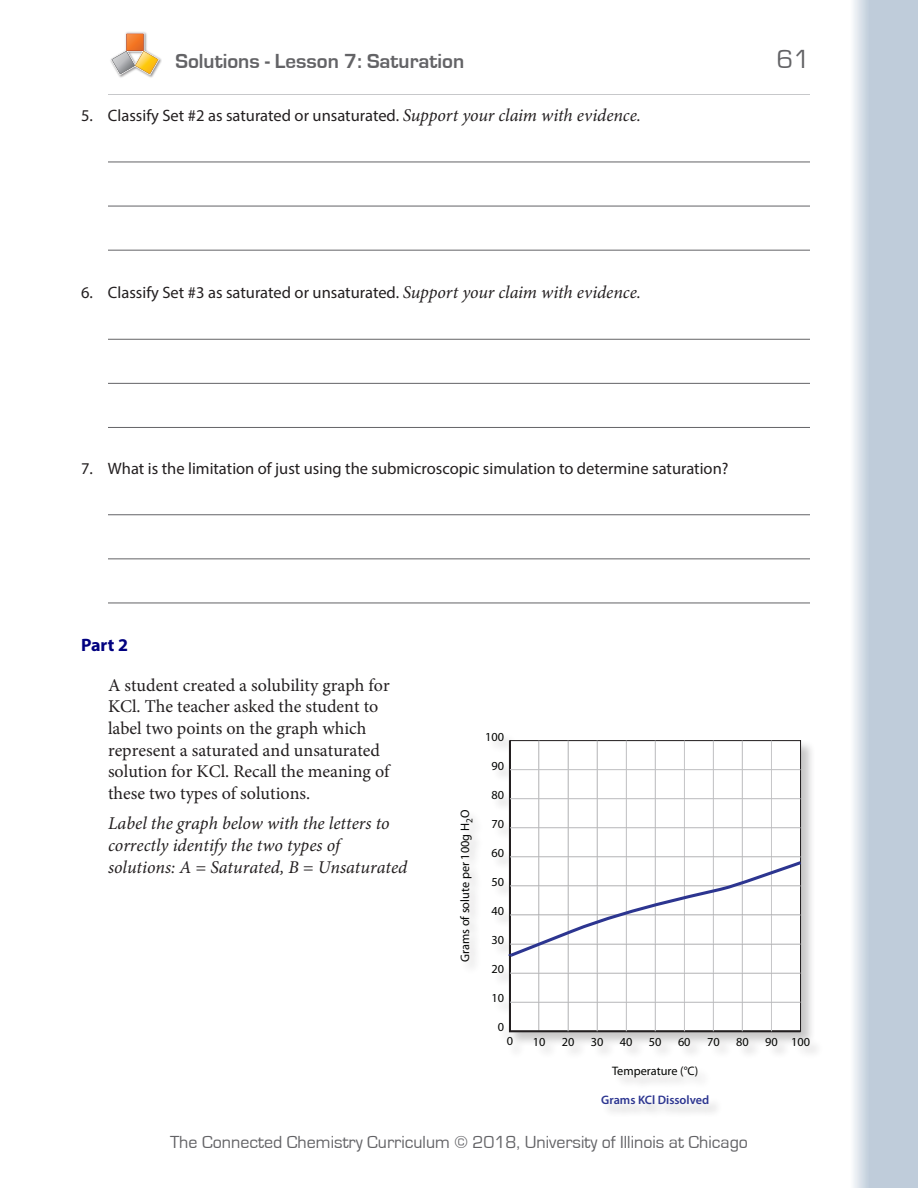
<style>
.page{position:relative;width:918px;height:1188px;background:#fff}
.page>*{position:absolute;margin:0;border:0;box-sizing:border-box;transform-origin:0 0}
.t1{font:27px "Eurostile";color:#636366}
.t2{font:700 21px "Eurostile";color:#636366}
.t3{font:18px/21.6px "Minion Pro";color:#231f20}
.t4{font:italic 18px/21.6px "Minion Pro";color:#231f20}
.t5{font:18px "Eurostile";color:#636366}
.t6{font:700 18px "Myriad Pro";color:#000080}
.t7{font:16.5px "Myriad Pro";color:#231f20}
.t8{font:12.3px "Myriad Pro";color:#040503}
.t9{font:600 12.3px "Myriad Pro";color:#2c3590}
.s1{font-family:"Minion Pro";font-style:italic;font-size:18px}
.s2{font-style:inherit}
</style>
<div class="page">
<svg style="left:853px;top:0;width:65px;height:1188px;background:#c5d1dd"></svg>
<img style="left:118px;top:32px;width:44px;height:46px">
<svg style="left:110px;top:33px;width:50px;height:42px"></svg>
<hr style="left:108px;top:94px;width:702px;height:1px;background:#c7c8ca">
<hr style="left:108px;top:162px;width:702px;height:1px;background:#636366">
<hr style="left:108px;top:206px;width:702px;height:1px;background:#636366">
<hr style="left:108px;top:250px;width:702px;height:1px;background:#636366">
<hr style="left:108px;top:339px;width:702px;height:1px;background:#636366">
<hr style="left:108px;top:383px;width:702px;height:1px;background:#636366">
<hr style="left:108px;top:427px;width:702px;height:1px;background:#636366">
<hr style="left:108px;top:514px;width:702px;height:1px;background:#636366">
<hr style="left:108px;top:558px;width:702px;height:1px;background:#636366">
<hr style="left:108px;top:603px;width:702px;height:1px;background:#636366">
<div style="left:459px;top:732px;width:364px;height:386px;background:#231f20;opacity:.25"></div>
<svg style="left:508px;top:739px;width:295px;height:294px"></svg>
<hr style="left:568px;top:741px;width:1px;height:290px;background:#c7c8ca">
<hr style="left:597px;top:741px;width:1px;height:290px;background:#c7c8ca">
<hr style="left:626px;top:741px;width:1px;height:290px;background:#c7c8ca">
<hr style="left:655px;top:741px;width:1px;height:290px;background:#c7c8ca">
<hr style="left:684px;top:741px;width:1px;height:290px;background:#c7c8ca">
<hr style="left:713px;top:741px;width:1px;height:290px;background:#c7c8ca">
<hr style="left:742px;top:741px;width:1px;height:290px;background:#c7c8ca">
<hr style="left:771px;top:741px;width:1px;height:290px;background:#c7c8ca">
<hr style="left:510px;top:798px;width:291px;height:1px;background:#c7c8ca">
<hr style="left:510px;top:827px;width:291px;height:1px;background:#c7c8ca">
<hr style="left:510px;top:856px;width:291px;height:1px;background:#c7c8ca">
<hr style="left:510px;top:973px;width:291px;height:1px;background:#c7c8ca">
<hr style="left:510px;top:1002px;width:291px;height:1px;background:#c7c8ca">
<hr style="left:510px;top:769px;width:291px;height:1px;background:#c7c8ca">
<svg style="left:507px;top:860px;width:297px;height:99px"></svg>
<p class="t2" style="left:176px;top:49px;width:290px">Solutions - Lesson 7: Saturation</p>
<h1 class="t1" style="left:777px;top:44px;width:35px">61</h1>
<p class="t7" style="left:81px;top:105px;width:562px">5. Classify Set #2 as saturated or unsaturated. <span class="s1">Support your claim with evidence.</span></p>
<p class="t7" style="left:81px;top:283px;width:562px">6. Classify Set #3 as saturated or unsaturated. <span class="s1">Support your claim with evidence.</span></p>
<p class="t7" style="left:81px;top:458px;width:649px">7. What is the limitation of just using the submicroscopic simulation to determine saturation?</p>
<p class="t6" style="left:81px;top:633px;width:49px">Part 2</p>
<p class="t3" style="left:108px;top:674px;width:283px">A student created a solubility graph for KCl. The teacher asked the student to label two points on the graph which represent a saturated and unsaturated solution for KCl. Recall the meaning of these two types of solutions.</p>
<p class="t4" style="left:108px;top:813px;width:301px">Label the graph below with the letters to correctly identify the two types of solutions: A = Saturated, B = Unsaturated</p>
<p class="t8" style="left:458px;top:962px;width:154px;rotate:-90deg">Grams of solute per 100g H<sub>2</sub>O</p>
<p class="t8" style="left:485px;top:729px;width:20px">100</p>
<p class="t8" style="left:492px;top:758px;width:14px">90</p>
<p class="t8" style="left:492px;top:787px;width:14px">80</p>
<p class="t8" style="left:492px;top:816px;width:14px">70</p>
<p class="t8" style="left:492px;top:845px;width:14px">60</p>
<p class="t8" style="left:492px;top:874px;width:14px">50</p>
<p class="t8" style="left:492px;top:903px;width:14px">40</p>
<p class="t8" style="left:492px;top:932px;width:14px">30</p>
<p class="t8" style="left:492px;top:961px;width:14px">20</p>
<p class="t8" style="left:492px;top:990px;width:14px">10</p>
<p class="t8" style="left:498px;top:1020px;width:8px">0</p>
<p class="t8" style="left:507px;top:1034px;width:8px">0</p>
<p class="t8" style="left:791px;top:1034px;width:20px">100</p>
<p class="t8" style="left:533px;top:1034px;width:14px">10</p>
<p class="t8" style="left:562px;top:1034px;width:14px">20</p>
<p class="t8" style="left:591px;top:1034px;width:14px">30</p>
<p class="t8" style="left:620px;top:1034px;width:14px">40</p>
<p class="t8" style="left:649px;top:1034px;width:14px">50</p>
<p class="t8" style="left:678px;top:1034px;width:14px">60</p>
<p class="t8" style="left:707px;top:1034px;width:14px">70</p>
<p class="t8" style="left:736px;top:1034px;width:14px">80</p>
<p class="t8" style="left:765px;top:1034px;width:14px">90</p>
<p class="t8" style="left:612px;top:1063px;width:88px">Temperature (°C)</p>
<p class="t9" style="left:601px;top:1092px;width:110px">Grams KCl Dissolved</p>
<p class="t5" style="left:170px;top:1132px;width:579px">The Connected Chemistry Curriculum © 201<span class="s2">8</span>, University of Illinois at Chicago</p>
</div>
